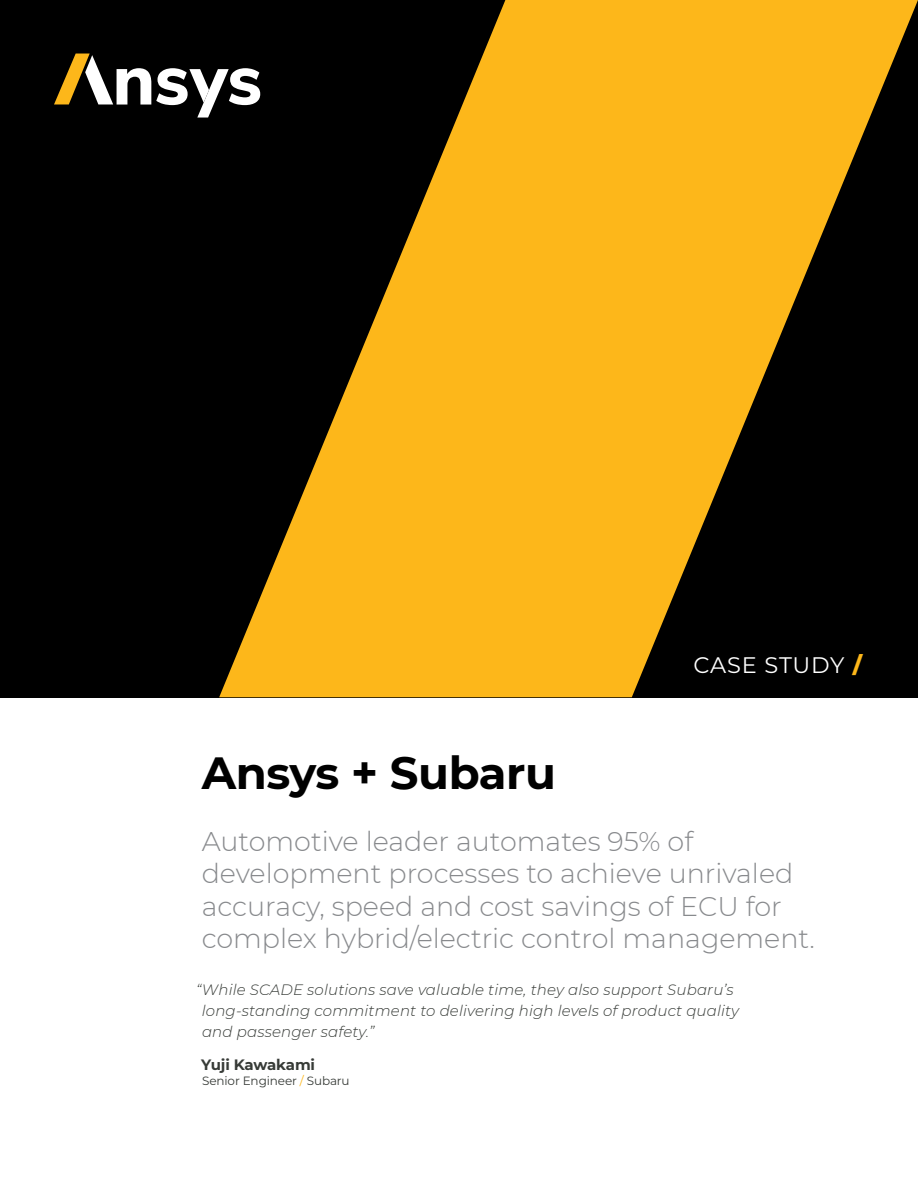
<style>
.page{position:relative;width:918px;height:1188px;background:#fff}
.page>*{position:absolute;margin:0;border:0;box-sizing:border-box;transform-origin:0 0}
.t1{font:700 45px "Montserrat";letter-spacing:-.01em;color:#000}
.t2{font:300 27px/32.4px "Montserrat";color:#888a8d}
.t3{font:22.5px "Montserrat";letter-spacing:.03em;color:#fff}
.t4{font:italic 300 15px/21px "Montserrat";letter-spacing:.01em;color:#373b37}
.t5{font:700 15px "Montserrat";letter-spacing:-.015em;color:#373b37}
.t6{font:12px "Montserrat";letter-spacing:-.01em;color:#373b37}
.s1{font-weight:800;color:#fdb71a}
.s2{color:#fdb71a}
</style>
<div class="page">
<div style="left:1px;top:0;width:917px;height:697px;background:#000"></div>
<svg style="left:54px;top:54px;width:165px;height:64px"></svg>
<svg style="left:219px;top:0;width:699px;height:697px;fill:#fdb71a"></svg>
<h1 class="t1" style="left:202px;top:740px;width:356px">Ansys + Subaru</h1>
<p class="t3" style="left:693px;top:650px;width:170px">CASE STUDY <span class="s1">/</span></p>
<p class="t2" style="left:202px;top:824px;width:615px">Automotive leader automates 95% of development processes to achieve unrivaled accuracy, speed and cost savings of ECU for complex hybrid/electric control management.</p>
<p class="t4" style="left:202px;top:979px;width:539px;text-indent:-6px">“While SCADE solutions save valuable time, they also support Subaru’s long-standing commitment to delivering high levels of product quality and passenger safety.”</p>
<p class="t5" style="left:201px;top:1054px;width:115px">Yuji Kawakami</p>
<p class="t6" style="left:202px;top:1073px;width:149px">Senior Engineer <span class="s2">/</span> Subaru</p>
</div>
